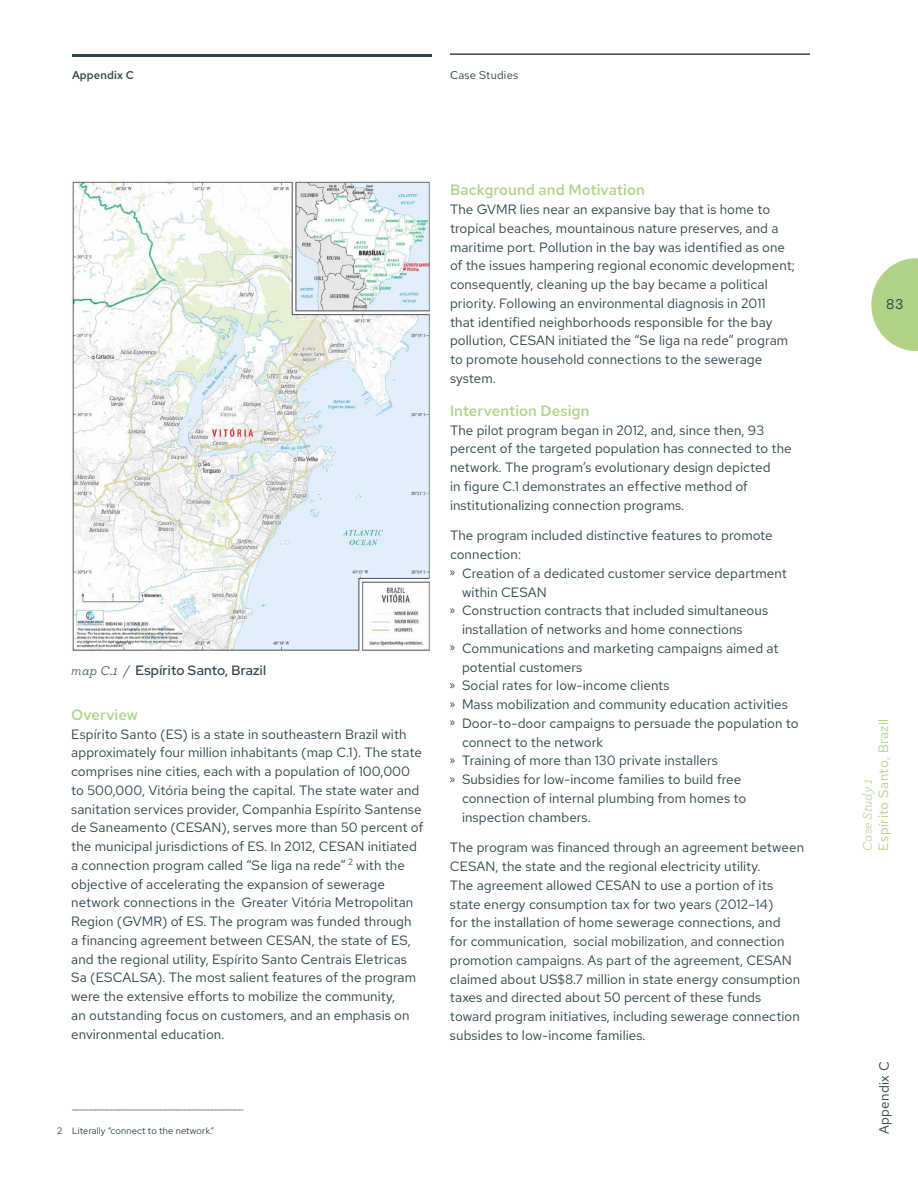
<style>
.page{position:relative;width:918px;height:1188px;background:#fff}
.page>*{position:absolute;margin:0;border:0;box-sizing:border-box;transform-origin:0 0}
.t1{font:500 15px "Red Hat Text";letter-spacing:.005em;color:#b2d288}
.t2{font:500 15px "Archer Pro";color:#2d434b}
.t3{font:13.5px/18.8px "Red Hat Text";letter-spacing:.005em;color:#2d434b}
.t4{font:500 13.5px "Red Hat Display";letter-spacing:.02em;color:#2d434b}
.t5{font:13.5px "Red Hat Text";letter-spacing:.03em;color:#b2d288}
.t6{font:italic 13.5px "Archer Pro";letter-spacing:-.01em;color:#b2d288}
.t7{font:11.25px "Red Hat Text";letter-spacing:.02em;color:#2d434b}
.t8{font:500 11.25px "Red Hat Text";letter-spacing:.01em;color:#2d434b}
.t9{font:9.3px "Red Hat Display";letter-spacing:.02em;color:#2d434b}
.t10{font:9px "Red Hat Display";color:#2d434b}
.s1{font-family:"Archer Pro";font-weight:400;font-style:italic}
.s2{font-family:"Myriad Pro";font-size:12.75px}
</style>
<div class="page">
<svg style="left:871px;top:258px;width:47px;height:93px"></svg>
<img style="left:71px;top:180px;width:360px;height:471px">
<hr style="left:72px;top:54px;width:360px;height:3px;background:#2d434b">
<hr style="left:450px;top:54px;width:360px;height:1px;background:#2d434b">
<p class="t8" style="left:72px;top:68px;width:63px">Appendix C</p>
<p class="t7" style="left:450px;top:68px;width:70px">Case Studies</p>
<p class="t4" style="left:71px;top:661px;width:196px"><span class="s1">map C.1 /</span> Espírito Santo, Brazil</p>
<p class="t1" style="left:71px;top:705px;width:68px">Overview</p>
<p class="t3" style="left:71px;top:724px;width:354px">Espírito Santo (ES) is a state in southeastern Brazil with approximately four million inhabitants (map C.1). The state comprises nine cities, each with a population of 100,000 to 500,000, Vitória being the capital. The state water and sanitation services provider, Companhia Espírito Santense de Saneamento (CESAN), serves more than 50 percent of the municipal jurisdictions of ES. In 2012, CESAN initiated a connection program called “Se liga na rede” <sup>2</sup> with the objective of accelerating the expansion of sewerage network connections in the Greater Vitória Metropolitan Region (GVMR) of ES. The program was funded through<br>a financing agreement between CESAN, the state of ES, and the regional utility, Espírito Santo Centrais Eletricas Sa (ESCALSA). The most salient features of the program were the extensive efforts to mobilize the community,<br>an outstanding focus on customers, and an emphasis on environmental education.</p>
<p class="t1" style="left:450px;top:180px;width:196px">Background and Motivation</p>
<p class="t3" style="left:450px;top:200px;width:346px">The GVMR lies near an expansive bay that is home to tropical beaches, mountainous nature preserves, and a maritime port. Pollution in the bay was identified as one of the issues hampering regional economic development; consequently, cleaning up the bay became a political priority. Following an environmental diagnosis in 2011<br>that identified neighborhoods responsible for the bay pollution, CESAN initiated the “Se liga na rede” program to promote household connections to the sewerage system.</p>
<p class="t1" style="left:450px;top:401px;width:141px">Intervention Design</p>
<p class="t3" style="left:450px;top:420px;width:343px">The pilot program began in 2012, and, since then, 93 percent of the targeted population has connected to the network. The program’s evolutionary design depicted<br>in figure C.1 demonstrates an effective method of institutionalizing connection programs.</p>
<p class="t3" style="left:450px;top:526px;width:324px">The program included distinctive features to promote</p>
<p class="t3" style="left:450px;top:545px;width:73px">connection:</p>
<p class="t3" style="left:450px;top:563px;width:338px"><span class="s2">»</span> Creation of a dedicated customer service department</p>
<p class="t3" style="left:462px;top:582px;width:86px">within CESAN</p>
<p class="t3" style="left:450px;top:601px;width:320px"><span class="s2">»</span> Construction contracts that included simultaneous</p>
<p class="t3" style="left:462px;top:620px;width:282px">installation of networks and home connections</p>
<p class="t3" style="left:450px;top:638px;width:330px"><span class="s2">»</span> Communications and marketing campaigns aimed at</p>
<p class="t3" style="left:462px;top:657px;width:122px">potential customers</p>
<p class="t3" style="left:450px;top:676px;width:221px"><span class="s2">»</span> Social rates for low-income clients</p>
<p class="t3" style="left:450px;top:695px;width:340px"><span class="s2">»</span> Mass mobilization and community education activities</p>
<p class="t3" style="left:450px;top:713px;width:350px"><span class="s2">»</span> Door-to-door campaigns to persuade the population to</p>
<p class="t3" style="left:462px;top:732px;width:143px">connect to the network</p>
<p class="t3" style="left:450px;top:751px;width:270px"><span class="s2">»</span> Training of more than 130 private installers</p>
<p class="t3" style="left:450px;top:770px;width:293px"><span class="s2">»</span> Subsidies for low-income families to build free</p>
<p class="t3" style="left:462px;top:788px;width:286px">connection of internal plumbing from homes to</p>
<p class="t3" style="left:462px;top:807px;width:130px">inspection chambers.</p>
<p class="t3" style="left:450px;top:838px;width:356px">The program was financed through an agreement between CESAN, the state and the regional electricity utility.<br>The agreement allowed CESAN to use a portion of its state energy consumption tax for two years (2012–14)<br>for the installation of home sewerage connections, and<br>for communication, social mobilization, and connection promotion campaigns. As part of the agreement, CESAN claimed about US$8.7 million in state energy consumption taxes and directed about 50 percent of these funds toward program initiatives, including sewerage connection subsides to low-income families.</p>
<p class="t10" style="left:72px;top:1100px;width:173px">____________________________________________</p>
<p class="t9" style="left:57px;top:1125px;width:159px">2 Literally “connect to the network.”</p>
<p class="t2" style="left:886px;top:293px;width:19px">83</p>
<p class="t5" style="left:875px;top:850px;width:133px;rotate:-90deg">Espírito Santo, Brazil</p>
<p class="t6" style="left:858px;top:850px;width:73px;rotate:-90deg">Case Study 1</p>
<p class="t3" style="left:875px;top:1134px;width:74px;rotate:-90deg">Appendix C</p>
</div>
